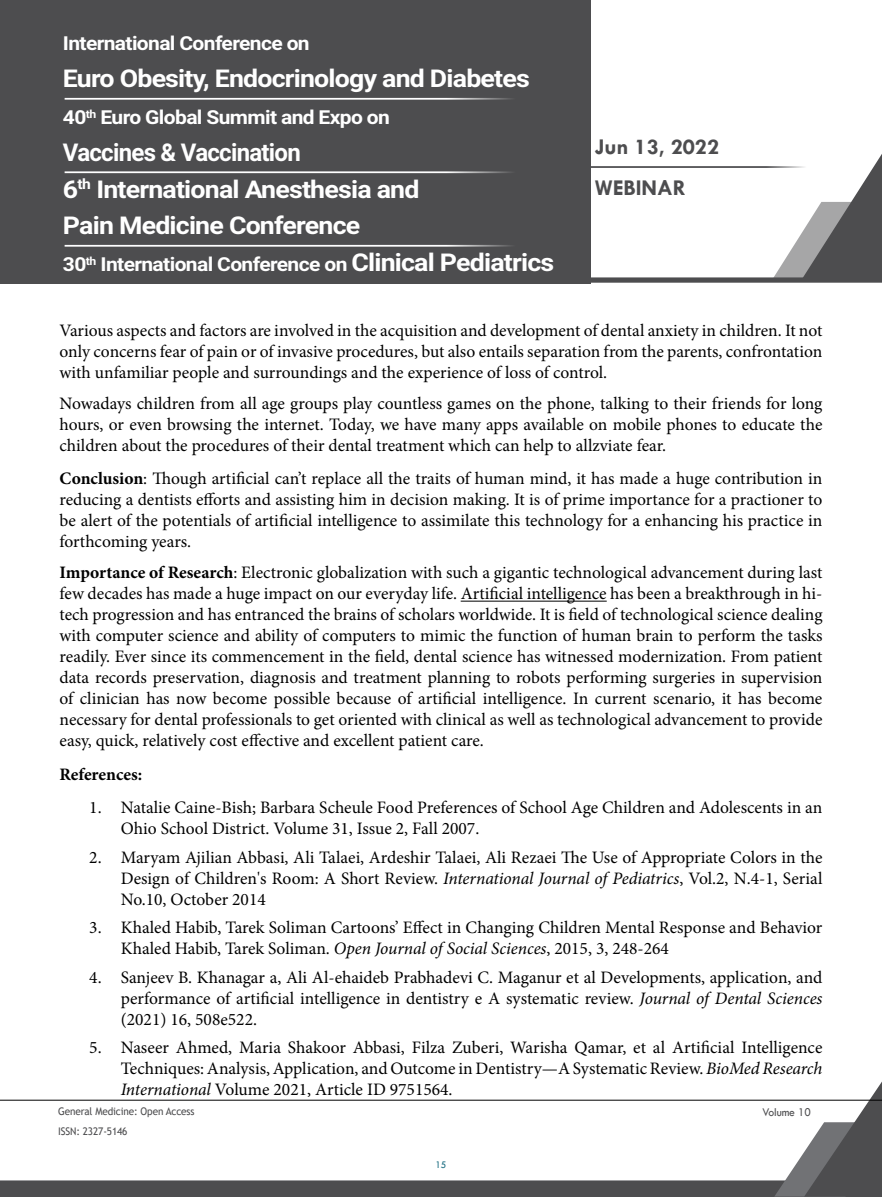
<style>
.page{position:relative;width:882px;height:1197px;background:#fff}
.page>*{position:absolute;margin:0;border:0;box-sizing:border-box;transform-origin:0 0}
.t1{font:700 24.5px/36.8px "Roboto";letter-spacing:-.03em;color:#fff}
.t2{font:700 24.5px "Roboto";letter-spacing:-.03em;color:#fff;scale:1.09 1}
.t3{font:700 22.75px/41.1px "Tw Cen";color:#4d4d4f}
.t4{font:700 19.25px "Roboto";letter-spacing:-.03em;color:#fff;scale:1.09 1}
.t5{font:17.5px/21px "Minion Pro";color:#000;text-align:justify}
.t6{font:700 17.5px "Minion Pro";letter-spacing:-.005em;color:#000}
.t7{font:12.25px "Tw Cen";letter-spacing:-.01em;color:#4d4d4f;scale:.95 1}
.t8{font:10.5px "Trebuchet MS";letter-spacing:-.01em;color:#4d4d4f;scale:.95 1}
.t9{font:10.5px "Tw Cen";color:#15697e;scale:.95 1}
.s1{font-size:24.5px}
.s2{font-weight:700}
.s3{font-style:italic}
</style>
<div class="page">
<svg style="left:0;top:1081px;width:882px;height:116px"></svg>
<hr style="left:0;top:1100px;width:882px;height:1px;background:#000">
<div style="left:0;top:0;width:590px;height:283px;background:#4d4d4f"></div>
<svg style="left:64px;top:153px;width:818px;height:130px"></svg>
<hr style="left:65px;top:98px;width:477px;height:2px;background:#fff">
<hr style="left:65px;top:171px;width:477px;height:2px;background:#fff">
<hr style="left:65px;top:245px;width:477px;height:2px;background:#fff">
<hr style="left:461px;top:601px;width:146px;height:1px;background:#000">
<p class="t4" style="left:63px;top:30px;width:228px">International Conference on</p>
<h1 class="t2" style="left:63px;top:61px;width:430px">Euro Obesity, Endocrinology and Diabetes</h1>
<p class="t4" style="left:63px;top:104px;width:302px">40<sup>th</sup> Euro Global Summit and Expo on</p>
<h1 class="t1" style="left:63px;top:133px;width:358px">Vaccines &amp; Vaccination<br>6<sup>th</sup> International Anesthesia and<br>Pain Medicine Conference</h1>
<p class="t4" style="left:63px;top:251px;width:452px">30<sup>th</sup> International Conference on <span class="s1">Clinical Pediatrics</span></p>
<h2 class="t3" style="left:595px;top:126px;width:126px">Jun 13, 2022<br>WEBINAR</h2>
<p class="t5" style="left:60px;top:320px;width:764px">Various aspects and factors are involved in the acquisition and development of dental anxiety in children. It not only concerns fear of pain or of invasive procedures, but also entails separation from the parents, confrontation with unfamiliar people and surroundings and the experience of loss of control.</p>
<p class="t5" style="left:60px;top:393px;width:764px">Nowadays children from all age groups play countless games on the phone, talking to their friends for long hours, or even browsing the internet. Today, we have many apps available on mobile phones to educate the children about the procedures of their dental treatment which can help to allzviate fear.</p>
<p class="t5" style="left:60px;top:468px;width:764px"><span class="s2">Conclusion</span>: Though artificial can’t replace all the traits of human mind, it has made a huge contribution in reducing a dentists efforts and assisting him in decision making. It is of prime importance for a practioner to be alert of the potentials of artificial intelligence to assimilate this technology for a enhancing his practice in forthcoming years.</p>
<p class="t5" style="left:60px;top:562px;width:765px"><span class="s2">Importance of Research</span>: Electronic globalization with such a gigantic technological advancement during last few decades has made a huge impact on our everyday life. Artificial intelligence has been a breakthrough in hi&shy;tech progression and has entranced the brains of scholars worldwide. It is field of technological science dealing with computer science and ability of computers to mimic the function of human brain to perform the tasks readily. Ever since its commencement in the field, dental science has witnessed modernization. From patient data records preservation, diagnosis and treatment planning to robots performing surgeries in supervision of clinician has now become possible because of artificial intelligence. In current scenario, it has become necessary for dental professionals to get oriented with clinical as well as technological advancement to provide easy, quick, relatively cost effective and excellent patient care.</p>
<p class="t6" style="left:60px;top:762px;width:84px">References:</p>
<p class="t5" style="left:121px;top:797px;width:703px;text-indent:-31px">1. Natalie Caine-Bish; Barbara Scheule Food Preferences of School Age Children and Adolescents in an<br>Ohio School District. Volume 31, Issue 2, Fall 2007.</p>
<p class="t5" style="left:121px;top:847px;width:703px;text-indent:-31px">2. Maryam Ajilian Abbasi, Ali Talaei, Ardeshir Talaei, Ali Rezaei The Use of Appropriate Colors in the Design of Children's Room: A Short Review. <span class="s3">International Journal of Pediatrics</span>, Vol.2, N.4-1, Serial No.10, October 2014</p>
<p class="t5" style="left:121px;top:917px;width:703px;text-indent:-31px">3. Khaled Habib, Tarek Soliman Cartoons’ Effect in Changing Children Mental Response and Behavior<br>Khaled Habib, Tarek Soliman. <span class="s3">Open Journal of Social Sciences</span>, 2015, 3, 248-264</p>
<p class="t5" style="left:121px;top:967px;width:703px;text-indent:-31px">4. Sanjeev B. Khanagar a, Ali Al-ehaideb Prabhadevi C. Maganur et al Developments, application, and performance of artificial intelligence in dentistry e A systematic review. <span class="s3">Journal of Dental Sciences </span>(2021) 16, 508e522.</p>
<p class="t5" style="left:121px;top:1037px;width:703px;text-indent:-31px">5. Naseer Ahmed, Maria Shakoor Abbasi, Filza Zuberi, Warisha Qamar, et al Artificial Intelligence Techniques: Analysis, Application, and Outcome in Dentistry—A Systematic Review. <span class="s3">BioMed Research International</span> Volume 2021, Article ID 9751564.</p>
<p class="t8" style="left:58px;top:1105px;width:145px">General Medicine: Open Access</p>
<p class="t7" style="left:762px;top:1104px;width:53px">Volume 10</p>
<p class="t8" style="left:58px;top:1125px;width:75px">ISSN: 2327-5146</p>
<p class="t9" style="left:436px;top:1159px;width:13px">15</p>
</div>
